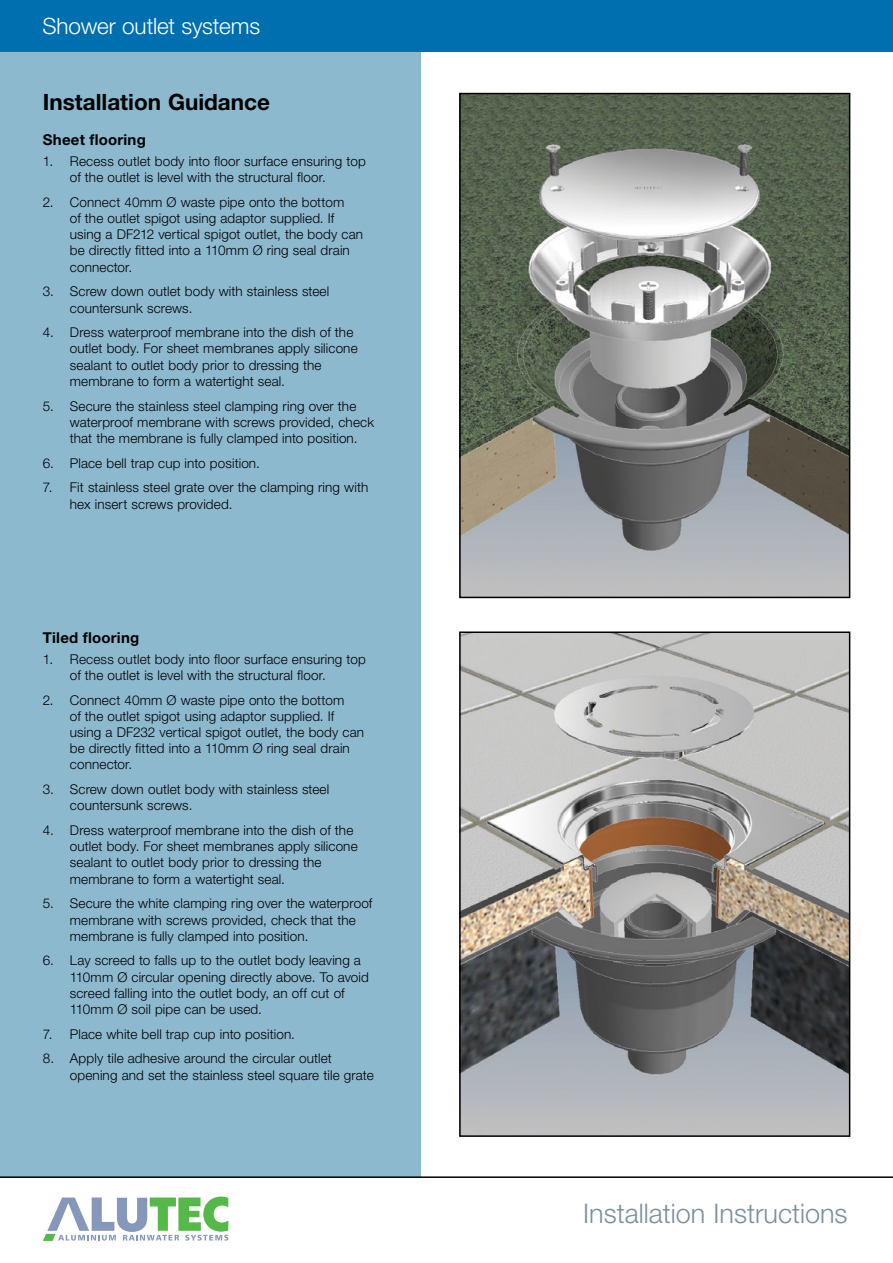
<style>
.page{position:relative;width:893px;height:1263px;background:#fff}
.page>*{position:absolute;margin:0;border:0;box-sizing:border-box;transform-origin:0 0}
.t1{font:300 27px "Helvetica Neue";color:#7b909d}
.t2{font:700 22.5px "Helvetica Neue";color:#000}
.t3{font:300 22.5px "Helvetica Neue";letter-spacing:-.005em;color:#fff}
.t4{font:700 15px "Helvetica Neue";letter-spacing:.015em;color:#000}
.t5{font:300 13.5px/16.2px "Helvetica Neue";letter-spacing:.01em;color:#000}
</style>
<div class="page">
<div style="left:0;top:0;width:421px;height:1177px;background:#8db9cf"></div>
<div style="left:0;top:0;width:893px;height:51px;background:#006faf"></div>
<hr style="left:0;top:1176px;width:893px;height:2px;background:#000">
<img style="left:462px;top:96px;width:385px;height:499px">
<div style="left:459px;top:93px;width:391px;height:505px;border:2px solid #000"></div>
<svg style="left:43px;top:1196px;width:185px;height:45px"></svg>
<img style="left:462px;top:634px;width:385px;height:500px">
<div style="left:459px;top:631px;width:391px;height:506px;border:2px solid #000"></div>
<h2 class="t3" style="left:43px;top:13px;width:219px">Shower outlet systems</h2>
<h2 class="t2" style="left:43px;top:88px;width:229px">Installation Guidance</h2>
<p class="t4" style="left:43px;top:131px;width:105px">Sheet flooring</p>
<p class="t5" style="left:70px;top:153px;width:297px;text-indent:-27px">1. Recess outlet body into floor surface ensuring top of the outlet is level with the structural floor.</p>
<p class="t5" style="left:70px;top:194px;width:295px;text-indent:-27px">2. Connect 40mm Ø waste pipe onto the bottom<br>of the outlet spigot using adaptor supplied. If using a DF212 vertical spigot outlet, the body can be directly fitted into a 110mm Ø ring seal drain connector.</p>
<p class="t5" style="left:70px;top:283px;width:261px;text-indent:-27px">3. Screw down outlet body with stainless steel countersunk screws.</p>
<p class="t5" style="left:70px;top:324px;width:289px;text-indent:-27px">4. Dress waterproof membrane into the dish of the outlet body. For sheet membranes apply silicone sealant to outlet body prior to dressing the membrane to form a watertight seal.</p>
<p class="t5" style="left:70px;top:397px;width:306px;text-indent:-27px">5. Secure the stainless steel clamping ring over the waterproof membrane with screws provided, check that the membrane is fully clamped into position.</p>
<p class="t5" style="left:43px;top:454px;width:218px">6. Place bell trap cup into position.</p>
<p class="t5" style="left:70px;top:479px;width:300px;text-indent:-27px">7. Fit stainless steel grate over the clamping ring with hex insert screws provided.</p>
<p class="t4" style="left:43px;top:629px;width:98px">Tiled flooring</p>
<p class="t5" style="left:70px;top:650px;width:297px;text-indent:-27px">1. Recess outlet body into floor surface ensuring top of the outlet is level with the structural floor.</p>
<p class="t5" style="left:70px;top:691px;width:296px;text-indent:-27px">2. Connect 40mm Ø waste pipe onto the bottom<br>of the outlet spigot using adaptor supplied. If using a DF232 vertical spigot outlet, the body can be directly fitted into a 110mm Ø ring seal drain connector.</p>
<p class="t5" style="left:70px;top:781px;width:261px;text-indent:-27px">3. Screw down outlet body with stainless steel countersunk screws.</p>
<p class="t5" style="left:70px;top:822px;width:289px;text-indent:-27px">4. Dress waterproof membrane into the dish of the outlet body. For sheet membranes apply silicone sealant to outlet body prior to dressing the membrane to form a watertight seal.</p>
<p class="t5" style="left:70px;top:895px;width:304px;text-indent:-27px">5. Secure the white clamping ring over the waterproof membrane with screws provided, check that the membrane is fully clamped into position.</p>
<p class="t5" style="left:70px;top:952px;width:301px;text-indent:-27px">6. Lay screed to falls up to the outlet body leaving a 110mm Ø circular opening directly above. To avoid screed falling into the outlet body, an off cut of 110mm Ø soil pipe can be used.</p>
<p class="t5" style="left:43px;top:1025px;width:254px">7. Place white bell trap cup into position.</p>
<p class="t5" style="left:70px;top:1050px;width:305px;text-indent:-27px">8. Apply tile adhesive around the circular outlet opening and set the stainless steel square tile grate</p>
<h1 class="t1" style="left:583px;top:1197px;width:266px">Installation Instructions</h1>
</div>
